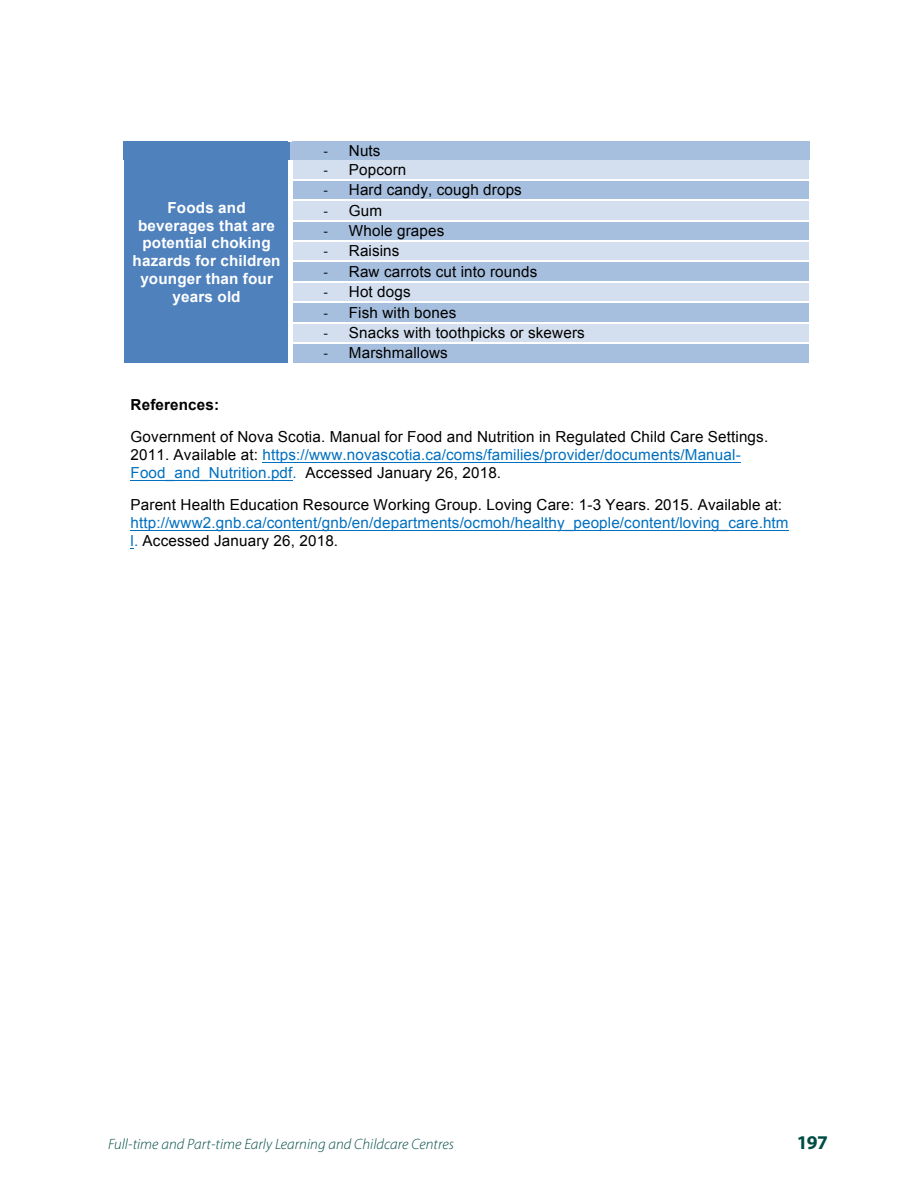
<style>
.page{position:relative;width:918px;height:1188px;background:#fff}
.page>*{position:absolute;margin:0;border:0;box-sizing:border-box;transform-origin:0 0}
.t1{font:700 19.5px "Myriad Pro";color:#004c45}
.t2{font:15.3px/18px "Arial";letter-spacing:.01em;color:#000}
.t3{font:15.3px/18px "Arial";letter-spacing:.01em;color:#0070c0}
.t4{font:700 15.3px/17.9px "Arial";letter-spacing:.01em;color:#fff;text-align:center}
.t5{font:15.3px "Calibri";color:#000}
.t6{font:700 15.3px "Arial";letter-spacing:.01em;color:#000}
.t7{font:italic 300 15px "Myriad Pro";letter-spacing:.005em;color:#004c45}
.s1{color:#0070c0}
.s2{color:#000}
</style>
<div class="page">
<div style="left:123px;top:142px;width:168px;height:221px;background:#4f81bd"></div>
<div style="left:290px;top:142px;width:520px;height:19px;background:#a7bfde"></div>
<hr style="left:123px;top:141px;width:166px;height:1px;background:#4f81bd">
<hr style="left:293px;top:141px;width:517px;height:1px;background:#a7bfde">
<div style="left:291px;top:161px;width:518px;height:18px;background:#d3dfee"></div>
<hr style="left:289px;top:161px;width:4px;height:18px;background:#fff">
<div style="left:291px;top:181px;width:518px;height:19px;background:#a7bfde"></div>
<hr style="left:289px;top:181px;width:4px;height:19px;background:#fff">
<div style="left:291px;top:201px;width:518px;height:19px;background:#d3dfee"></div>
<hr style="left:289px;top:201px;width:4px;height:19px;background:#fff">
<div style="left:291px;top:221px;width:518px;height:19px;background:#a7bfde"></div>
<hr style="left:289px;top:221px;width:4px;height:19px;background:#fff">
<div style="left:291px;top:242px;width:518px;height:19px;background:#d3dfee"></div>
<hr style="left:289px;top:242px;width:4px;height:19px;background:#fff">
<div style="left:291px;top:262px;width:518px;height:19px;background:#a7bfde"></div>
<hr style="left:289px;top:262px;width:4px;height:19px;background:#fff">
<div style="left:291px;top:283px;width:518px;height:19px;background:#d3dfee"></div>
<hr style="left:289px;top:283px;width:4px;height:19px;background:#fff">
<div style="left:291px;top:303px;width:518px;height:19px;background:#a7bfde"></div>
<hr style="left:289px;top:303px;width:4px;height:19px;background:#fff">
<div style="left:291px;top:323px;width:518px;height:19px;background:#d3dfee"></div>
<hr style="left:289px;top:323px;width:4px;height:19px;background:#fff">
<div style="left:291px;top:344px;width:518px;height:19px;background:#a7bfde"></div>
<hr style="left:289px;top:344px;width:4px;height:19px;background:#fff">
<hr style="left:263px;top:462px;width:478px;height:1px;background:#0070c0">
<hr style="left:131px;top:480px;width:162px;height:1px;background:#0070c0">
<hr style="left:131px;top:530px;width:658px;height:1px;background:#0070c0">
<p class="t4" style="left:133px;top:199px;width:150px">Foods and beverages that are potential choking hazards for children younger than four years old</p>
<p class="t5" style="left:323px;top:141px;width:6px">--‐</p>
<p class="t2" style="left:349px;top:142px;width:33px">Nuts</p>
<p class="t5" style="left:323px;top:160px;width:6px">--‐</p>
<p class="t2" style="left:349px;top:161px;width:59px">Popcorn</p>
<p class="t5" style="left:323px;top:181px;width:6px">--‐</p>
<p class="t2" style="left:349px;top:181px;width:175px">Hard candy, cough drops</p>
<p class="t5" style="left:323px;top:201px;width:6px">--‐</p>
<p class="t2" style="left:349px;top:201px;width:35px">Gum</p>
<p class="t5" style="left:323px;top:221px;width:6px">--‐</p>
<p class="t2" style="left:349px;top:222px;width:97px">Whole grapes</p>
<p class="t5" style="left:323px;top:242px;width:6px">--‐</p>
<p class="t2" style="left:349px;top:242px;width:52px">Raisins</p>
<p class="t5" style="left:323px;top:262px;width:6px">--‐</p>
<p class="t2" style="left:349px;top:263px;width:190px">Raw carrots cut into rounds</p>
<p class="t5" style="left:323px;top:282px;width:6px">--‐</p>
<p class="t2" style="left:349px;top:283px;width:63px">Hot dogs</p>
<p class="t5" style="left:323px;top:303px;width:6px">--‐</p>
<p class="t2" style="left:349px;top:303px;width:109px">Fish with bones</p>
<p class="t5" style="left:323px;top:323px;width:6px">--‐</p>
<p class="t2" style="left:349px;top:324px;width:238px">Snacks with toothpicks or skewers</p>
<p class="t5" style="left:323px;top:343px;width:6px">--‐</p>
<p class="t2" style="left:349px;top:344px;width:101px">Marshmallows</p>
<p class="t6" style="left:131px;top:395px;width:90px">References:</p>
<p class="t2" style="left:131px;top:428px;width:639px">Government of Nova Scotia. Manual for Food and Nutrition in Regulated Child Care Settings.<br>2011. Available at: <span class="s1">https://www.novascotia.ca/coms/families/provider/documents/Manual-<br>Food_and_Nutrition.pdf.</span> Accessed January 26, 2018.</p>
<p class="t2" style="left:131px;top:496px;width:653px">Parent Health Education Resource Working Group. Loving Care: 1-3 Years. 2015. Available at:</p>
<p class="t3" style="left:131px;top:513px;width:660px">http://www2.gnb.ca/content/gnb/en/departments/ocmoh/healthy_people/content/loving_care.htm l. <span class="s2">Accessed January 26, 2018.</span></p>
<p class="t7" style="left:108px;top:1135px;width:347px">Full-time and Part-time Early Learning and Childcare Centres</p>
<p class="t1" style="left:797px;top:1129px;width:33px">197</p>
</div>
